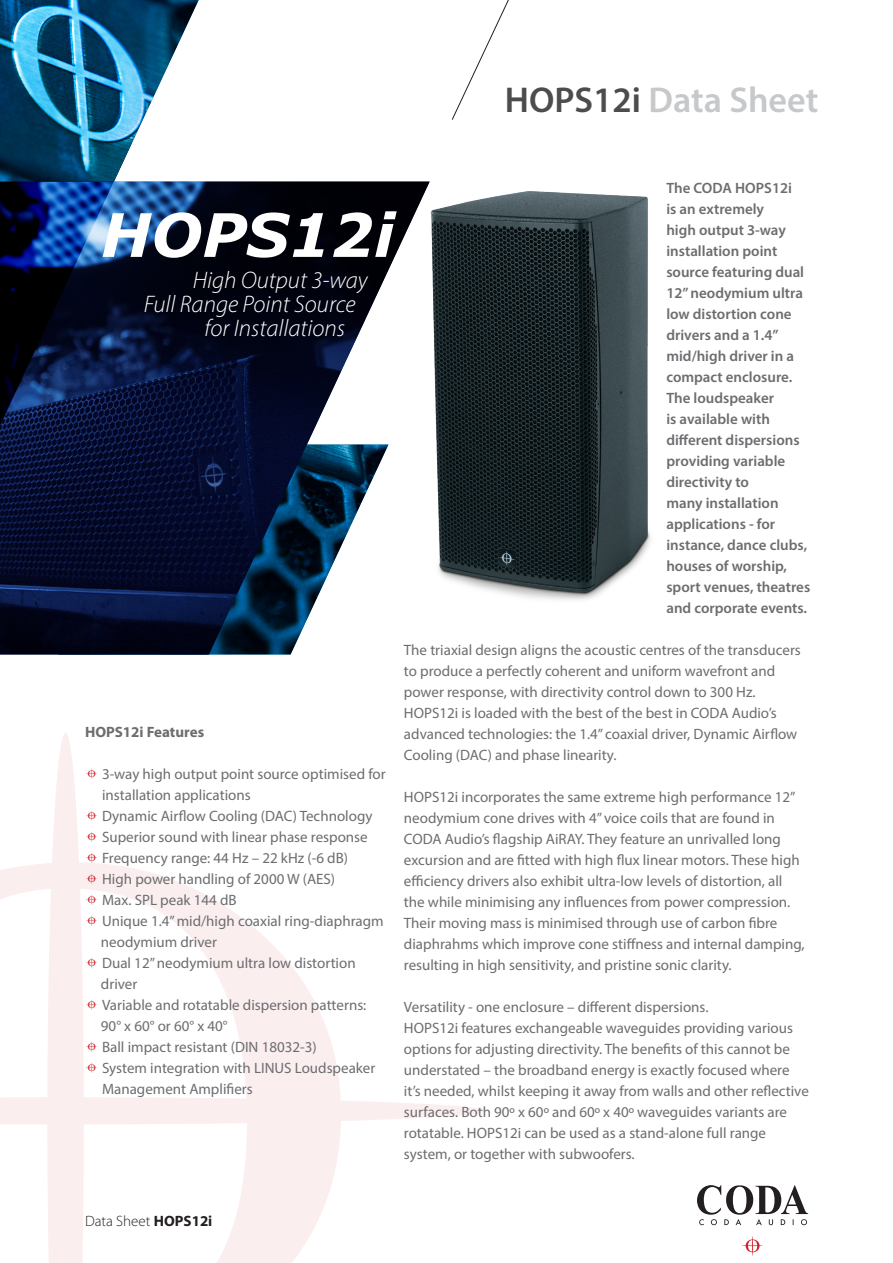
<style>
.page{position:relative;width:893px;height:1263px;background:#fff}
.page>*{position:absolute;margin:0;border:0;box-sizing:border-box;transform-origin:0 0}
.t1{font:italic 700 60px "Verdana";color:#fff}
.t2{font:600 36px "Myriad Pro";color:#c7c8ca}
.t3{font:italic 300 24px "Myriad Pro";color:#fff}
.t4{font:15px/21px "Myriad Pro";color:#6c6d70}
.t5{font:600 15px/21px "Myriad Pro";color:#6c6d70}
.t6{font:300 15px "Myriad Pro";color:#231f20}
.t7{font:700 15px "Myriad Pro";color:#6c6d70}
.s1{color:#4b4c4d}
.s2{font-family:"COD Aicon";color:#d1232a}
.s3{font-weight:700}
</style>
<div class="page">
<svg style="left:0;top:0;width:205px;height:182px"></svg>
<svg style="left:0;top:733px;width:485px;height:530px"></svg>
<svg style="left:697px;top:1185px;width:111px;height:40px"></svg>
<svg style="left:742px;top:1236px;width:21px;height:20px"></svg>
<svg style="left:451px;top:0;width:58px;height:120px"></svg>
<svg style="left:0;top:182px;width:408px;height:472px;background:#202b46"></svg>
<img style="left:408px;top:181px;width:243px;height:419px">
<p class="t2" style="left:505px;top:77px;width:315px"><span class="s1">HOPS12i</span> Data Sheet</p>
<p class="t5" style="left:666px;top:177px;width:145px">The CODA HOPS12i<br>is an extremely<br>high output 3-way installation point source featuring dual<br>12” neodymium ultra low distortion cone drivers and a 1.4” mid/high driver in a compact enclosure.<br>The loudspeaker<br>is available with different dispersions providing variable directivity to<br>many installation applications - for instance, dance clubs, houses of worship, sport venues, theatres and corporate events.</p>
<p class="t4" style="left:404px;top:639px;width:398px">The triaxial design aligns the acoustic centres of the transducers to produce a perfectly coherent and uniform wavefront and power response, with directivity control down to 300 Hz.</p>
<p class="t4" style="left:404px;top:702px;width:395px">HOPS12i is loaded with the best of the best in CODA Audio’s advanced technologies: the 1.4” coaxial driver, Dynamic Airflow<br>Cooling (DAC) and phase linearity.</p>
<p class="t4" style="left:404px;top:786px;width:402px">HOPS12i incorporates the same extreme high performance 12” neodymium cone drives with 4” voice coils that are found in CODA Audio’s flagship AiRAY. They feature an unrivalled long excursion and are fitted with high flux linear motors. These high efficiency drivers also exhibit ultra-low levels of distortion, all the while minimising any influences from power compression.<br>Their moving mass is minimised through use of carbon fibre diaphrahms which improve cone stiffness and internal damping, resulting in high sensitivity, and pristine sonic clarity.</p>
<p class="t4" style="left:404px;top:996px;width:306px">Versatility - one enclosure – different dispersions.</p>
<p class="t4" style="left:404px;top:1017px;width:406px">HOPS12i features exchangeable waveguides providing various options for adjusting directivity. The benefits of this cannot be understated – the broadband energy is exactly focused where it’s needed, whilst keeping it away from walls and other reflective surfaces. Both 90º x 60º and 60º x 40º waveguides variants are rotatable. HOPS12i can be used as a stand-alone full range system, or together with subwoofers.</p>
<p class="t1" style="left:101px;top:196px;width:295px">HOPS12i</p>
<p class="t3" style="left:193px;top:266px;width:176px">High Output 3-way</p>
<p class="t3" style="left:144px;top:290px;width:213px">Full Range Point Source</p>
<p class="t3" style="left:204px;top:314px;width:142px">for Installations</p>
<p class="t7" style="left:85px;top:722px;width:121px">HOPS12i Features</p>
<p class="t4" style="left:102px;top:764px;width:285px;text-indent:-17px"><span class="s2">C</span> 3-way high output point source optimised for installation applications</p>
<p class="t4" style="left:85px;top:806px;width:289px"><span class="s2">C</span> Dynamic Airflow Cooling (DAC) Technology</p>
<p class="t4" style="left:85px;top:827px;width:284px"><span class="s2">C</span> Superior sound with linear phase response</p>
<p class="t4" style="left:85px;top:848px;width:265px"><span class="s2">C</span> Frequency range: 44 Hz – 22 kHz (-6 dB)</p>
<p class="t4" style="left:85px;top:869px;width:252px"><span class="s2">C</span> High power handling of 2000 W (AES)</p>
<p class="t4" style="left:85px;top:890px;width:153px"><span class="s2">C</span> Max. SPL peak 144 dB</p>
<p class="t4" style="left:101px;top:911px;width:284px;text-indent:-16px"><span class="s2">C</span> Unique 1.4” mid/high coaxial ring-diaphragm neodymium driver</p>
<p class="t4" style="left:101px;top:953px;width:256px;text-indent:-16px"><span class="s2">C</span> Dual 12” neodymium ultra low distortion driver</p>
<p class="t4" style="left:101px;top:995px;width:267px;text-indent:-16px"><span class="s2">C</span> Variable and rotatable dispersion patterns:<br>90° x 60° or 60° x 40°</p>
<p class="t4" style="left:85px;top:1037px;width:233px"><span class="s2">C</span> Ball impact resistant (DIN 18032-3)</p>
<p class="t4" style="left:102px;top:1058px;width:275px;text-indent:-17px"><span class="s2">C</span> System integration with LINUS Loudspeaker<br>Management Amplifiers</p>
<p class="t6" style="left:85px;top:1212px;width:129px">Data Sheet <span class="s3">HOPS12i</span></p>
</div>
